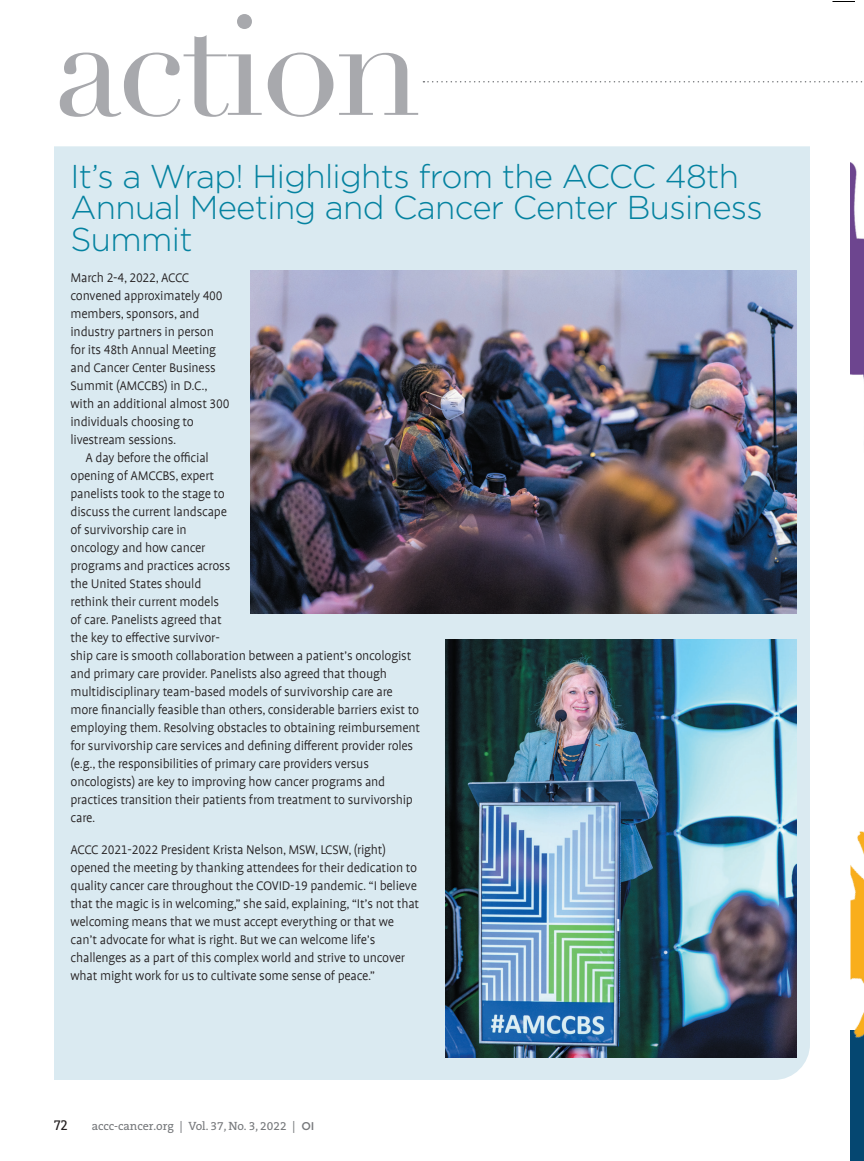
<style>
.page{position:relative;width:864px;height:1161px;background:#fff}
.page>*{position:absolute;margin:0;border:0;box-sizing:border-box;transform-origin:0 0}
.Large_Dept_Name{font:141px "Didot";letter-spacing:-.03em;color:#a8a9ad}
.t1{font:300 33px/31.5px "Gotham";letter-spacing:-.02em;color:#0482a0}
.Action_Body_Indent{font:300 14.25px/18px "Profile Offc";letter-spacing:-.015em;color:#231f20}
.t2{font:14.25px "The Serif Caps";color:#231f20}
.t3{font:12px "The Serif B W5 Plain";color:#76787b}
.s1{font-family:"Gotham";font-weight:500;font-size:11.25px}
</style>
<div class="page">
<div style="left:54px;top:146px;width:756px;height:934px;background:#daeaf1"></div>
<img style="left:251px;top:271px;width:546px;height:342px">
<img style="left:446px;top:640px;width:351px;height:418px">
<svg style="left:423px;top:81px;width:440px;height:1px"></svg>
<img style="left:850px;top:162px;width:14px;height:218px">
<div style="left:850px;top:1030px;width:14px;height:131px;background:#054771"></div>
<img style="left:850px;top:831px;width:14px;height:207px">
<svg style="left:832px;top:1px;width:23px;height:1px"></svg>
<p class="Large_Dept_Name" style="left:54px;top:-19px;width:369px">action</p>
<p class="t1" style="left:70px;top:159px;width:694px">It’s a Wrap! Highlights from the ACCC 48th<br>Annual Meeting and Cancer Center Business<br>Summit</p>
<p class="Action_Body_Indent" style="left:70px;top:270px;width:161px">March 2-4, 2022, ACCC convened approximately 400 members, sponsors, and industry partners in person for its 48th Annual Meeting and Cancer Center Business<br>Summit (AMCCBS) in D.C., with an additional almost 300 individuals choosing to livestream sessions.</p>
<p class="Action_Body_Indent" style="left:70px;top:450px;width:351px;text-indent:15px">A day before the official<br>opening of AMCCBS, expert<br>panelists took to the stage to<br>discuss the current landscape<br>of survivorship care in<br>oncology and how cancer<br>programs and practices across<br>the United States should<br>rethink their current models<br>of care. Panelists agreed that<br>the key to effective survivor-<br>ship care is smooth collaboration between a patient’s oncologist and primary care provider. Panelists also agreed that though multidisciplinary team-based models of survivorship care are more financially feasible than others, considerable barriers exist to employing them. Resolving obstacles to obtaining reimbursement for survivorship care services and defining different provider roles (e.g., the responsibilities of primary care providers versus oncologists) are key to improving how cancer programs and practices transition their patients from treatment to survivorship care.</p>
<p class="Action_Body_Indent" style="left:70px;top:841px;width:350px">ACCC 2021-2022 President Krista Nelson, MSW, LCSW, (right) opened the meeting by thanking attendees for their dedication to quality cancer care throughout the COVID-19 pandemic. “I believe that the magic is in welcoming,” she said, explaining, “It’s not that welcoming means that we must accept everything or that we can’t advocate for what is right. But we can welcome life’s challenges as a part of this complex world and strive to uncover what might work for us to cultivate some sense of peace.”</p>
<p class="t2" style="left:54px;top:1113px;width:15px">72</p>
<p class="t3" style="left:92px;top:1118px;width:224px">accc-cancer.org | Vol. 37, No. 3, 2022 | <span class="s1">OI</span></p>
</div>
